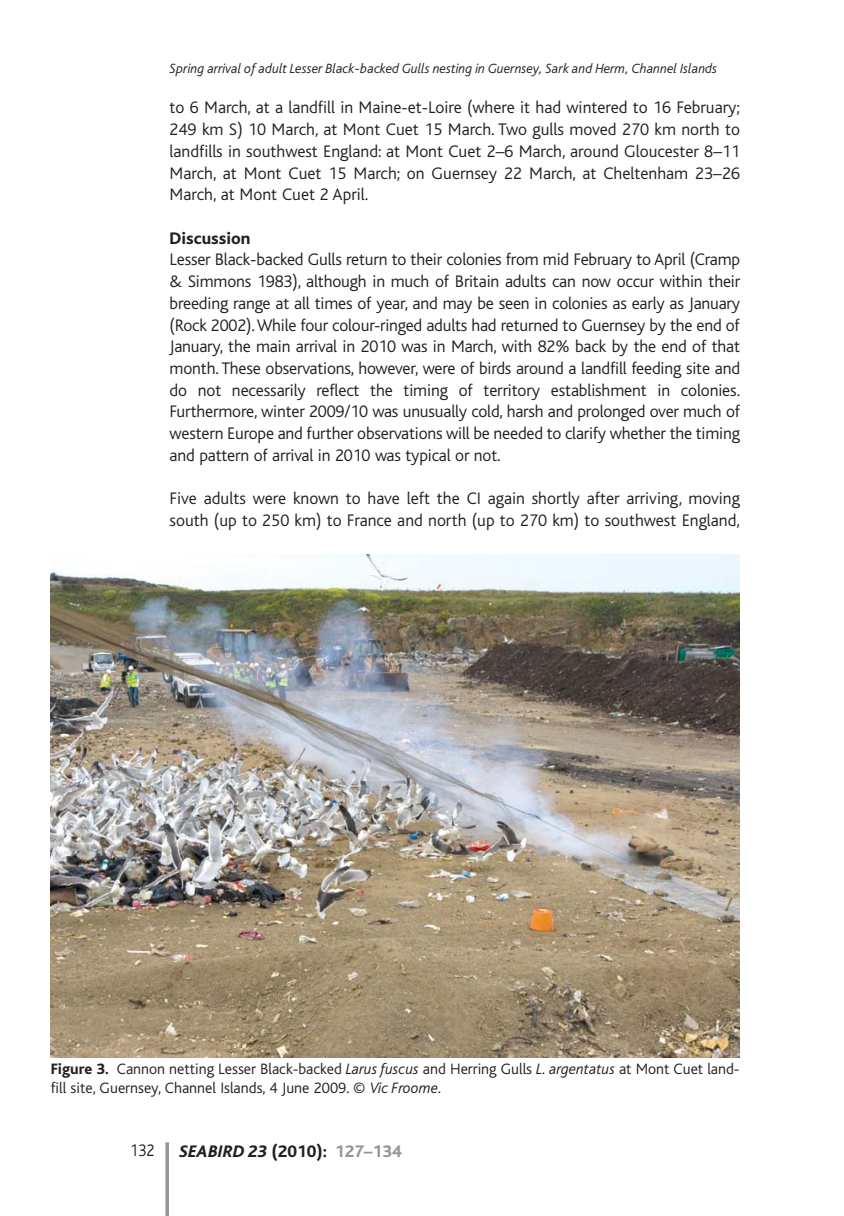
<style>
.page{position:relative;width:844px;height:1216px;background:#fff}
.page>*{position:absolute;margin:0;border:0;box-sizing:border-box;transform-origin:0 0}
.t1{font:300 17.5px/21.7px "Bliss";color:#231f20;text-align:justify}
.t2{font:italic 800 17.5px "Bliss";color:#231f20}
.t3{font:800 17.5px "Bliss";color:#231f20}
.t4{font:300 17.5px "Bliss";color:#231f20;scale:.9 1}
.t5{font:300 15.75px/19.2px "Bliss";color:#231f20}
.t6{font:italic 300 14px "Bliss";color:#231f20}
.s1{font-weight:800}
.s2{font-style:italic}
.s3{font-style:normal}
.s4{font-style:normal;color:#939598}
</style>
<div class="page">
<svg style="left:165px;top:1142px;width:4px;height:73px"></svg>
<img style="left:50px;top:554px;width:689px;height:503px">
<p class="t6" style="left:169px;top:63px;width:549px">Spring arrival of adult Lesser Black-backed Gulls nesting in Guernsey, Sark and Herm, Channel Islands</p>
<p class="t1" style="left:169px;top:97px;width:572px">to 6 March, at a landfill in Maine-et-Loire (where it had wintered to 16 February; 249 km S) 10 March, at Mont Cuet 15 March. Two gulls moved 270 km north to landfills in southwest England: at Mont Cuet 2–6 March, around Gloucester 8–11<br>March, at Mont Cuet 15 March; on Guernsey 22 March, at Cheltenham 23–26<br>March, at Mont Cuet 2 April.</p>
<p class="t3" style="left:169px;top:231px;width:82px">Discussion</p>
<p class="t1" style="left:169px;top:249px;width:572px">Lesser Black-backed Gulls return to their colonies from mid February to April (Cramp &amp; Simmons 1983), although in much of Britain adults can now occur within their breeding range at all times of year, and may be seen in colonies as early as January (Rock 2002). While four colour-ringed adults had returned to Guernsey by the end of January, the main arrival in 2010 was in March, with 82% back by the end of that month. These observations, however, were of birds around a landfill feeding site and do not necessarily reflect the timing of territory establishment in colonies.<br>Furthermore, winter 2009/10 was unusually cold, harsh and prolonged over much of western Europe and further observations will be needed to clarify whether the timing and pattern of arrival in 2010 was typical or not.</p>
<p class="t1" style="left:169px;top:488px;width:572px">Five adults were known to have left the CI again shortly after arriving, moving south (up to 250 km) to France and north (up to 270 km) to southwest England,</p>
<p class="t5" style="left:51px;top:1059px;width:690px"><span class="s1">Figure 3.</span> Cannon netting Lesser Black-backed <span class="s2">Larus fuscus</span> and Herring Gulls <span class="s2">L. argentatus</span> at Mont Cuet land&shy;fill site, Guernsey, Channel Islands, 4 June 2009. © <span class="s2">Vic Froome.</span></p>
<p class="t4" style="left:130px;top:1141px;width:29px">132</p>
<p class="t2" style="left:179px;top:1144px;width:224px">SEABIRD 23 <span class="s3">(2010):</span> <span class="s4">127–134</span></p>
</div>
